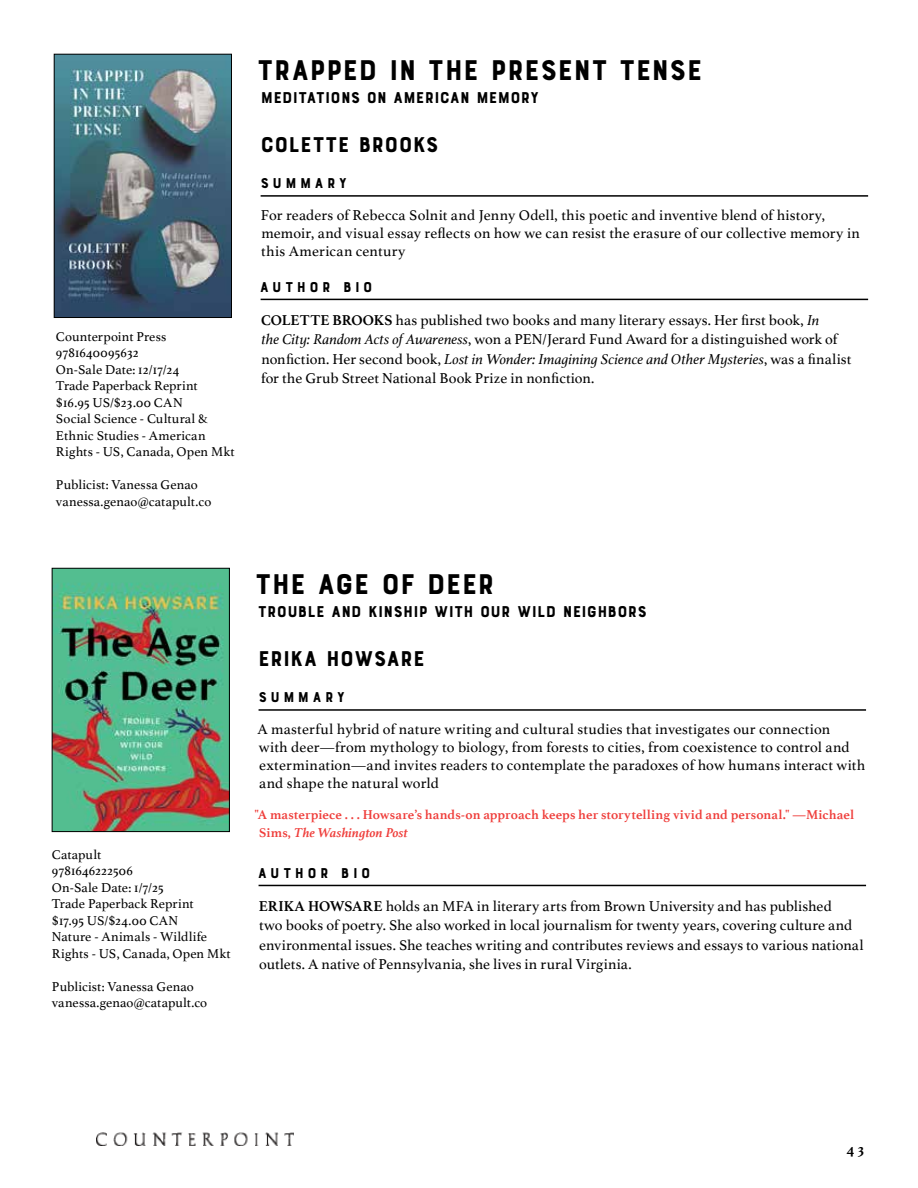
<style>
.page{position:relative;width:918px;height:1188px;background:#fff}
.page>*{position:absolute;margin:0;border:0;box-sizing:border-box;transform-origin:0 0}
.t1{font:30px "Bourton Base";letter-spacing:.01em;color:#000}
.t2{font:22.5px "Bourton Base";letter-spacing:.01em;color:#000}
.t3{font:16.5px "Bourton Base";letter-spacing:.015em;color:#000}
.t4{font:15px/19.5px "Athelas";letter-spacing:.005em;color:#000}
.t5{font:15px "Bourton Base";letter-spacing:.23em;color:#000}
.t6{font:700 15px "Athelas";color:#000}
.t7{font:13.5px/16.5px "Athelas";letter-spacing:.01em;color:#000}
.t8{font:700 13.5px/18px "Athelas";letter-spacing:.005em;color:#ef3e3b}
.s1{font-weight:700}
.s2{font-style:italic}
</style>
<div class="page">
<img style="left:96px;top:1132px;width:197px;height:13px">
<hr style="left:261px;top:195px;width:607px;height:2px;background:#000">
<hr style="left:261px;top:299px;width:607px;height:1px;background:#000">
<img style="left:56px;top:56px;width:174px;height:260px">
<div style="left:54px;top:54px;width:178px;height:264px;border:1px solid #000"></div>
<hr style="left:259px;top:709px;width:607px;height:2px;background:#000">
<hr style="left:259px;top:885px;width:607px;height:1px;background:#000">
<img style="left:54px;top:570px;width:174px;height:260px">
<div style="left:52px;top:568px;width:178px;height:264px;border:1px solid #000"></div>
<p class="t7" style="left:56px;top:328px;width:180px">Counterpoint Press<br>9781640095632<br>On-Sale Date: 12/17/24<br>Trade Paperback Reprint $16.95 US/$23.00 CAN<br>Social Science - Cultural &amp;<br>Ethnic Studies - American<br>Rights - US, Canada, Open Mkt</p>
<p class="t7" style="left:56px;top:476px;width:157px">Publicist: Vanessa Genao vanessa.genao@catapult.co</p>
<h1 class="t1" style="left:257px;top:52px;width:446px">TRAPPED IN THE PRESENT TENSE</h1>
<p class="t3" style="left:261px;top:87px;width:280px">MEDITATIONS ON AMERICAN MEMORY</p>
<h2 class="t2" style="left:260px;top:131px;width:180px">COLETTE BROOKS</h2>
<p class="t5" style="left:261px;top:174px;width:88px">SUMMARY</p>
<p class="t4" style="left:261px;top:206px;width:601px;line-height:18px">For readers of Rebecca Solnit and Jenny Odell, this poetic and inventive blend of history, memoir, and visual essay reflects on how we can resist the erasure of our collective memory in this American century</p>
<p class="t5" style="left:260px;top:278px;width:114px">AUTHOR BIO</p>
<p class="t4" style="left:261px;top:310px;width:592px"><span class="s1">COLETTE BROOKS</span> has published two books and many literary essays. Her first book, <span class="s2">In<br>the City: Random Acts of Awareness</span>, won a PEN/Jerard Fund Award for a distinguished work of nonfiction. Her second book, <span class="s2">Lost in Wonder: Imagining Science and Other Mysteries</span>, was a finalist for the Grub Street National Book Prize in nonfiction.</p>
<p class="t7" style="left:52px;top:846px;width:180px">Catapult<br>9781646222506<br>On-Sale Date: 1/7/25<br>Trade Paperback Reprint<br>$17.95 US/$24.00 CAN<br>Nature - Animals - Wildlife<br>Rights - US, Canada, Open Mkt</p>
<p class="t7" style="left:52px;top:977px;width:157px">Publicist: Vanessa Genao vanessa.genao@catapult.co</p>
<h1 class="t1" style="left:255px;top:566px;width:241px">THE AGE OF DEER</h1>
<p class="t3" style="left:258px;top:601px;width:390px">TROUBLE AND KINSHIP WITH OUR WILD NEIGHBORS</p>
<h2 class="t2" style="left:258px;top:645px;width:168px">ERIKA HOWSARE</h2>
<p class="t5" style="left:259px;top:688px;width:88px">SUMMARY</p>
<p class="t4" style="left:257px;top:720px;width:610px;line-height:18px">A masterful hybrid of nature writing and cultural studies that investigates our connection<br>with deer—from mythology to biology, from forests to cities, from coexistence to control and extermination—and invites readers to contemplate the paradoxes of how humans interact with and shape the natural world</p>
<p class="t8" style="left:259px;top:806px;width:596px;text-indent:-5px">"A masterpiece . . . Howsare’s hands-on approach keeps her storytelling vivid and personal." —Michael<br>Sims, <span class="s2">The Washington Post</span></p>
<p class="t5" style="left:258px;top:864px;width:114px">AUTHOR BIO</p>
<p class="t4" style="left:259px;top:896px;width:606px"><span class="s1">ERIKA HOWSARE</span> holds an MFA in literary arts from Brown University and has published<br>two books of poetry. She also worked in local journalism for twenty years, covering culture and environmental issues. She teaches writing and contributes reviews and essays to various national outlets. A native of Pennsylvania, she lives in rural Virginia.</p>
<p class="t6" style="left:847px;top:1137px;width:19px">43</p>
</div>
